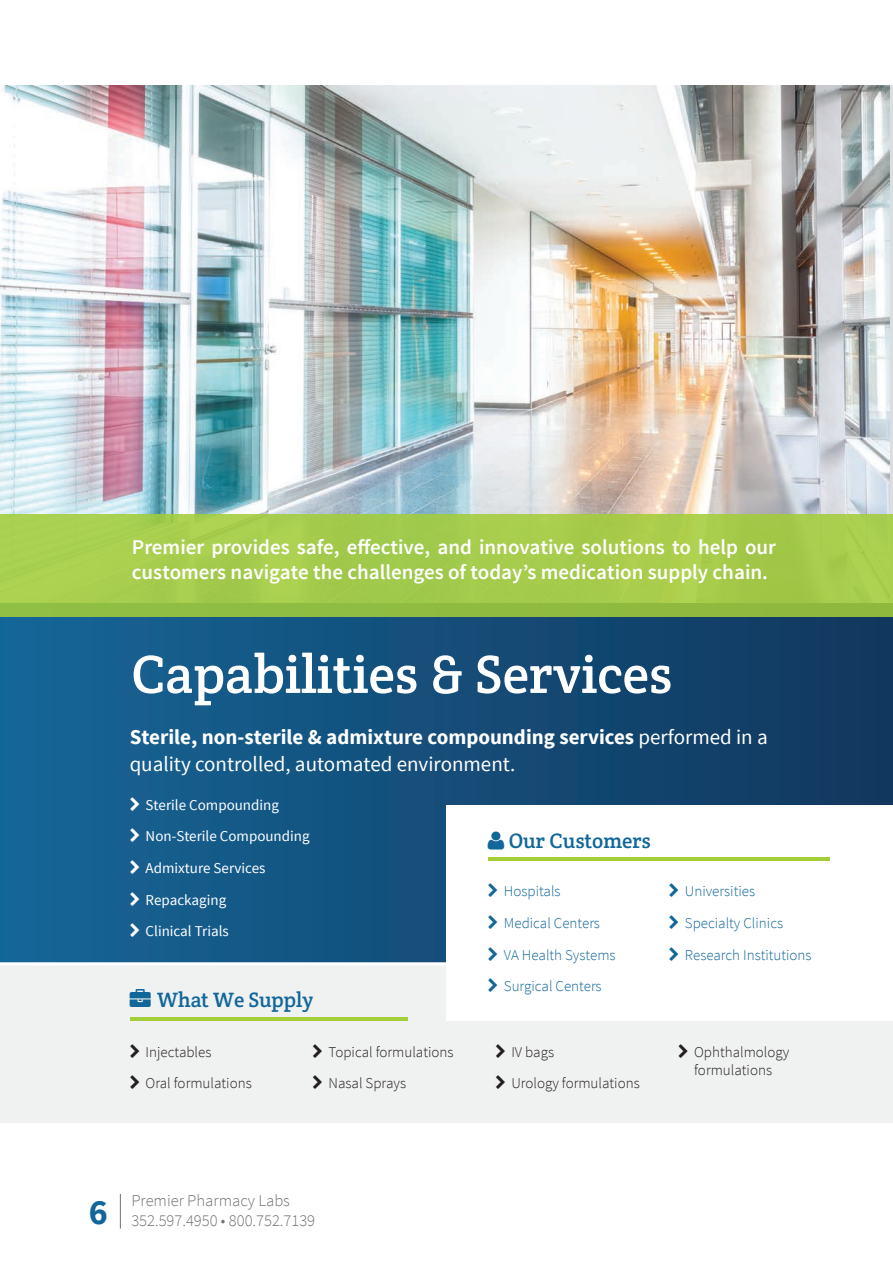
<style>
.page{position:relative;width:893px;height:1263px;background:#fff}
.page>*{position:absolute;margin:0;border:0;box-sizing:border-box;transform-origin:0 0}
.t1{font:54px "Crete Round";color:#fff}
.t2{font:600 21px/25.2px "Source Sans Pro";color:#fff}
.t3{font:21px/27px "Source Sans Pro";color:#fff}
.heading_2_white{font:21px "Crete Round";color:#11679a}
.t4{font:300 16.5px/19.8px "Source Sans Pro";color:#717275}
.t5{font:300 15px/18px "Source Sans Pro";color:#231f20}
.t6{font:300 15px "Source Sans Pro";color:#11679a}
.t7{font:15px "Source Sans Pro";color:#fff}
.s1{font-weight:700}
.s2{font-weight:700;font-size:36px;color:#11679a}
</style>
<div class="page">
<hr style="left:120px;top:1194px;width:1px;height:34px;background:#717275">
<img style="left:0;top:86px;width:890px;height:428px">
<div style="left:0;top:604px;width:893px;height:518px;background:linear-gradient(to right,#166697,#13385c)"></div>
<div style="left:0;top:514px;width:893px;height:102px;background:linear-gradient(to bottom,#acd150,#9cc447)"></div>
<div style="left:0;top:964px;width:893px;height:158px;background:#f0f1f1"></div>
<div style="left:446px;top:805px;width:447px;height:215px;background:#fff"></div>
<hr style="left:131px;top:1017px;width:277px;height:3px;background:#a3cd39">
<hr style="left:488px;top:858px;width:341px;height:3px;background:#a3cd39">
<hr style="left:0;top:962px;width:461px;height:3px;background:#fff">
<svg style="left:130px;top:797px;width:9px;height:13px"></svg>
<svg style="left:130px;top:828px;width:9px;height:14px"></svg>
<svg style="left:130px;top:860px;width:9px;height:14px"></svg>
<svg style="left:130px;top:892px;width:9px;height:13px"></svg>
<svg style="left:130px;top:923px;width:9px;height:14px"></svg>
<p class="t2" style="left:132px;top:535px;width:646px">Premier provides safe, effective, and innovative solutions to help our customers navigate the challenges of today’s medication supply chain.</p>
<p class="t1" style="left:131px;top:639px;width:542px">Capabilities &amp; Services</p>
<p class="t3" style="left:130px;top:723px;width:640px"><span class="s1">Sterile, non-sterile &amp; admixture compounding services</span> performed in a quality controlled, automated environment.</p>
<p class="t7" style="left:146px;top:795px;width:135px">Sterile Compounding</p>
<p class="t7" style="left:146px;top:827px;width:165px">Non-Sterile Compounding</p>
<p class="t7" style="left:146px;top:859px;width:121px">Admixture Services</p>
<p class="t7" style="left:146px;top:890px;width:82px">Repackaging</p>
<p class="t7" style="left:146px;top:922px;width:85px">Clinical Trials</p>
<p class="heading_2_white" style="left:157px;top:987px;width:158px">What We Supply</p>
<p class="t5" style="left:146px;top:1043px;width:67px">Injectables</p>
<p class="t5" style="left:146px;top:1074px;width:108px">Oral formulations</p>
<p class="t5" style="left:328px;top:1043px;width:127px">Topical formulations</p>
<p class="t5" style="left:328px;top:1074px;width:79px">Nasal Sprays</p>
<p class="t4" style="left:89px;top:1191px;width:228px;text-indent:43px">Premier Pharmacy Labs<br><span class="s2">6</span> 352.597.4950 • 800.752.7139</p>
<p class="heading_2_white" style="left:509px;top:827px;width:143px">Our Customers</p>
<p class="t6" style="left:504px;top:882px;width:58px">Hospitals</p>
<p class="t6" style="left:504px;top:914px;width:98px">Medical Centers</p>
<p class="t6" style="left:504px;top:946px;width:113px">VA Health Systems</p>
<p class="t6" style="left:504px;top:977px;width:99px">Surgical Centers</p>
<p class="t5" style="left:511px;top:1043px;width:44px">IV bags</p>
<p class="t5" style="left:511px;top:1074px;width:130px">Urology formulations</p>
<p class="t6" style="left:685px;top:882px;width:72px">Universities</p>
<p class="t6" style="left:685px;top:914px;width:100px">Specialty Clinics</p>
<p class="t6" style="left:685px;top:946px;width:128px">Research Institutions</p>
<p class="t5" style="left:694px;top:1043px;width:97px">Ophthalmology formulations</p>
</div>
